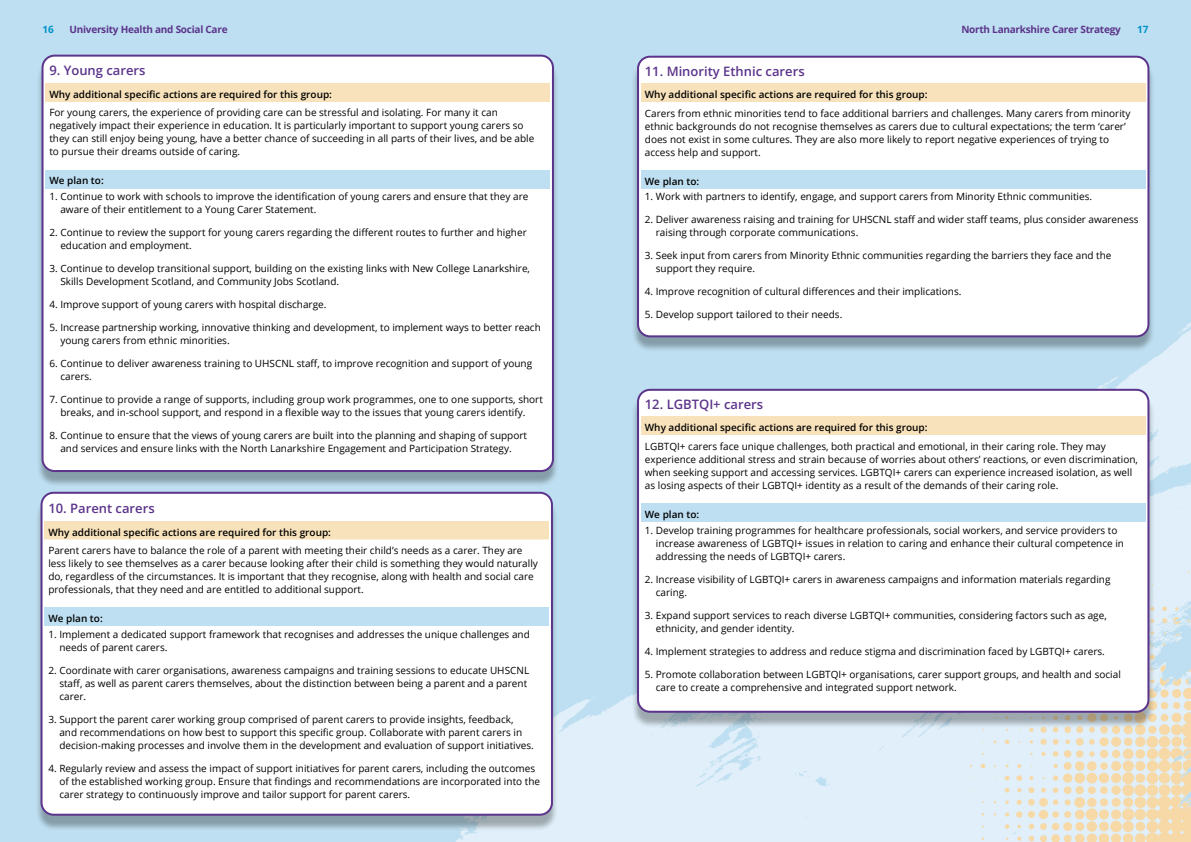
<style>
.page{position:relative;width:1191px;height:842px;background:#bedff1}
.page>*{position:absolute;margin:0;border:0;box-sizing:border-box;transform-origin:0 0}
.t1{font:600 13px "Open Sans";color:#5c348b}
.t2{font:10px/13px "Open Sans";color:#000}
.t3{font:600 10px "Open Sans";color:#000}
.t4{font:700 10px "Open Sans";letter-spacing:-.025em;color:#5c348b}
.t5{font:700 10px "Open Sans";color:#0094ca}
</style>
<div class="page">
<svg style="left:438px;top:322px;width:753px;height:520px;fill:#e0eff9"></svg>
<div style="left:36px;top:59px;width:523px;height:428px;background:#000;opacity:.3"></div>
<div style="left:43px;top:56px;width:510px;height:415px;background:#fff;border-radius:12px"></div>
<div style="left:42px;top:55px;width:512px;height:417px;border:2px solid #5c348b;border-radius:12px"></div>
<div style="left:45px;top:83px;width:505px;height:19px;background:#f8e2bc"></div>
<div style="left:45px;top:170px;width:505px;height:18px;background:#bedff1"></div>
<div style="left:35px;top:496px;width:523px;height:335px;background:#000;opacity:.3"></div>
<div style="left:42px;top:493px;width:510px;height:322px;background:#fff;border-radius:12px"></div>
<div style="left:41px;top:492px;width:512px;height:324px;border:2px solid #5c348b;border-radius:12px"></div>
<div style="left:44px;top:521px;width:505px;height:18px;background:#f8e2bc"></div>
<svg style="left:44px;top:539px;width:505px;height:1px"></svg>
<div style="left:44px;top:607px;width:505px;height:19px;background:#bedff1"></div>
<div style="left:631px;top:60px;width:523px;height:293px;background:#000;opacity:.3"></div>
<div style="left:638px;top:57px;width:510px;height:279px;background:#fff;border-radius:12px"></div>
<div style="left:637px;top:56px;width:512px;height:281px;border:2px solid #5c348b;border-radius:12px"></div>
<div style="left:641px;top:83px;width:504px;height:19px;background:#f8e2bc"></div>
<div style="left:641px;top:170px;width:504px;height:19px;background:#bedff1"></div>
<div style="left:631px;top:393px;width:523px;height:335px;background:#000;opacity:.3"></div>
<div style="left:638px;top:390px;width:510px;height:322px;background:#fff;border-radius:12px"></div>
<div style="left:637px;top:389px;width:512px;height:324px;border:2px solid #5c348b;border-radius:12px"></div>
<div style="left:641px;top:416px;width:504px;height:19px;background:#f8e2bc"></div>
<div style="left:641px;top:503px;width:504px;height:19px;background:#bedff1"></div>
<p class="t5" style="left:43px;top:23px;width:13px">16</p>
<p class="t4" style="left:69px;top:23px;width:160px">University Health and Social Care</p>
<p class="t4" style="left:961px;top:23px;width:161px">North Lanarkshire Carer Strategy</p>
<p class="t5" style="left:1137px;top:23px;width:13px">17</p>
<h1 class="t1" style="left:49px;top:62px;width:98px">9. Young carers</h1>
<p class="t3" style="left:49px;top:87px;width:284px">Why additional specific actions are required for this group:</p>
<p class="t2" style="left:49px;top:106px;width:486px">For young carers, the experience of providing care can be stressful and isolating. For many it can negatively impact their experience in education. It is particularly important to support young carers so they can still enjoy being young, have a better chance of succeeding in all parts of their lives, and be able to pursue their dreams outside of caring.</p>
<p class="t3" style="left:49px;top:174px;width:56px">We plan to:</p>
<p class="t2" style="left:60px;top:190px;width:469px;text-indent:-11px">1. Continue to work with schools to improve the identification of young carers and ensure that they are aware of their entitlement to a Young Carer Statement.</p>
<p class="t2" style="left:60px;top:226px;width:468px;text-indent:-11px">2. Continue to review the support for young carers regarding the different routes to further and higher education and employment.</p>
<p class="t2" style="left:60px;top:262px;width:471px;text-indent:-11px">3. Continue to develop transitional support, building on the existing links with New College Lanarkshire,<br>Skills Development Scotland, and Community Jobs Scotland.</p>
<p class="t2" style="left:49px;top:298px;width:279px">4. Improve support of young carers with hospital discharge.</p>
<p class="t2" style="left:60px;top:321px;width:482px;text-indent:-11px">5. Increase partnership working, innovative thinking and development, to implement ways to better reach young carers from ethnic minorities.</p>
<p class="t2" style="left:60px;top:357px;width:473px;text-indent:-11px">6. Continue to deliver awareness training to UHSCNL staff, to improve recognition and support of young carers.</p>
<p class="t2" style="left:60px;top:393px;width:484px;text-indent:-11px">7. Continue to provide a range of supports, including group work programmes, one to one supports, short breaks, and in-school support, and respond in a flexible way to the issues that young carers identify.</p>
<p class="t2" style="left:49px;top:429px;width:479px;text-align:center">8. Continue to ensure that the views of young carers are built into the planning and shaping of support and services and ensure links with the North Lanarkshire Engagement and Participation Strategy.</p>
<h1 class="t1" style="left:48px;top:499px;width:108px">10. Parent carers</h1>
<p class="t3" style="left:48px;top:525px;width:284px">Why additional specific actions are required for this group:</p>
<p class="t2" style="left:48px;top:544px;width:491px">Parent carers have to balance the role of a parent with meeting their child’s needs as a carer. They are less likely to see themselves as a carer because looking after their child is something they would naturally do, regardless of the circumstances. It is important that they recognise, along with health and social care professionals, that they need and are entitled to additional support.</p>
<p class="t3" style="left:48px;top:612px;width:56px">We plan to:</p>
<p class="t2" style="left:59px;top:627px;width:472px;text-indent:-11px">1. Implement a dedicated support framework that recognises and addresses the unique challenges and needs of parent carers.</p>
<p class="t2" style="left:59px;top:663px;width:471px;text-indent:-11px">2. Coordinate with carer organisations, awareness campaigns and training sessions to educate UHSCNL staff, as well as parent carers themselves, about the distinction between being a parent and a parent carer.</p>
<p class="t2" style="left:59px;top:712px;width:476px;text-indent:-11px">3. Support the parent carer working group comprised of parent carers to provide insights, feedback, and recommendations on how best to support this specific group. Collaborate with parent carers in decision-making processes and involve them in the development and evaluation of support initiatives.</p>
<p class="t2" style="left:59px;top:761px;width:482px;text-indent:-11px">4. Regularly review and assess the impact of support initiatives for parent carers, including the outcomes of the established working group. Ensure that findings and recommendations are incorporated into the carer strategy to continuously improve and tailor support for parent carers.</p>
<h1 class="t1" style="left:645px;top:62px;width:161px">11. Minority Ethnic carers</h1>
<p class="t3" style="left:645px;top:88px;width:284px">Why additional specific actions are required for this group:</p>
<p class="t2" style="left:645px;top:106px;width:487px">Carers from ethnic minorities tend to face additional barriers and challenges. Many carers from minority ethnic backgrounds do not recognise themselves as carers due to cultural expectations; the term ‘carer’ does not exist in some cultures. They are also more likely to report negative experiences of trying to access help and support.</p>
<p class="t3" style="left:645px;top:174px;width:56px">We plan to:</p>
<p class="t2" style="left:645px;top:190px;width:449px">1. Work with partners to identify, engage, and support carers from Minority Ethnic communities.</p>
<p class="t2" style="left:656px;top:213px;width:484px;text-indent:-11px">2. Deliver awareness raising and training for UHSCNL staff and wider staff teams, plus consider awareness raising through corporate communications.</p>
<p class="t2" style="left:656px;top:249px;width:457px;text-indent:-11px">3. Seek input from carers from Minority Ethnic communities regarding the barriers they face and the support they require.</p>
<p class="t2" style="left:645px;top:285px;width:318px">4. Improve recognition of cultural differences and their implications.</p>
<p class="t2" style="left:645px;top:308px;width:199px">5. Develop support tailored to their needs.</p>
<h1 class="t1" style="left:645px;top:395px;width:120px">12. LGBTQI+ carers</h1>
<p class="t3" style="left:645px;top:421px;width:284px">Why additional specific actions are required for this group:</p>
<p class="t2" style="left:645px;top:439px;width:494px">LGBTQI+ carers face unique challenges, both practical and emotional, in their caring role. They may experience additional stress and strain because of worries about others’ reactions, or even discrimination, when seeking support and accessing services. LGBTQI+ carers can experience increased isolation, as well as losing aspects of their LGBTQI+ identity as a result of the demands of their caring role.</p>
<p class="t3" style="left:645px;top:507px;width:56px">We plan to:</p>
<p class="t2" style="left:656px;top:523px;width:470px;text-indent:-11px">1. Develop training programmes for healthcare professionals, social workers, and service providers to increase awareness of LGBTQI+ issues in relation to caring and enhance their cultural competence in addressing the needs of LGBTQI+ carers.</p>
<p class="t2" style="left:656px;top:572px;width:456px;text-indent:-11px">2. Increase visibility of LGBTQI+ carers in awareness campaigns and information materials regarding caring.</p>
<p class="t2" style="left:656px;top:608px;width:452px;text-indent:-11px">3. Expand support services to reach diverse LGBTQI+ communities, considering factors such as age, ethnicity, and gender identity.</p>
<p class="t2" style="left:645px;top:644px;width:461px">4. Implement strategies to address and reduce stigma and discrimination faced by LGBTQI+ carers.</p>
<p class="t2" style="left:656px;top:667px;width:466px;text-indent:-11px">5. Promote collaboration between LGBTQI+ organisations, carer support groups, and health and social care to create a comprehensive and integrated support network.</p>
</div>
